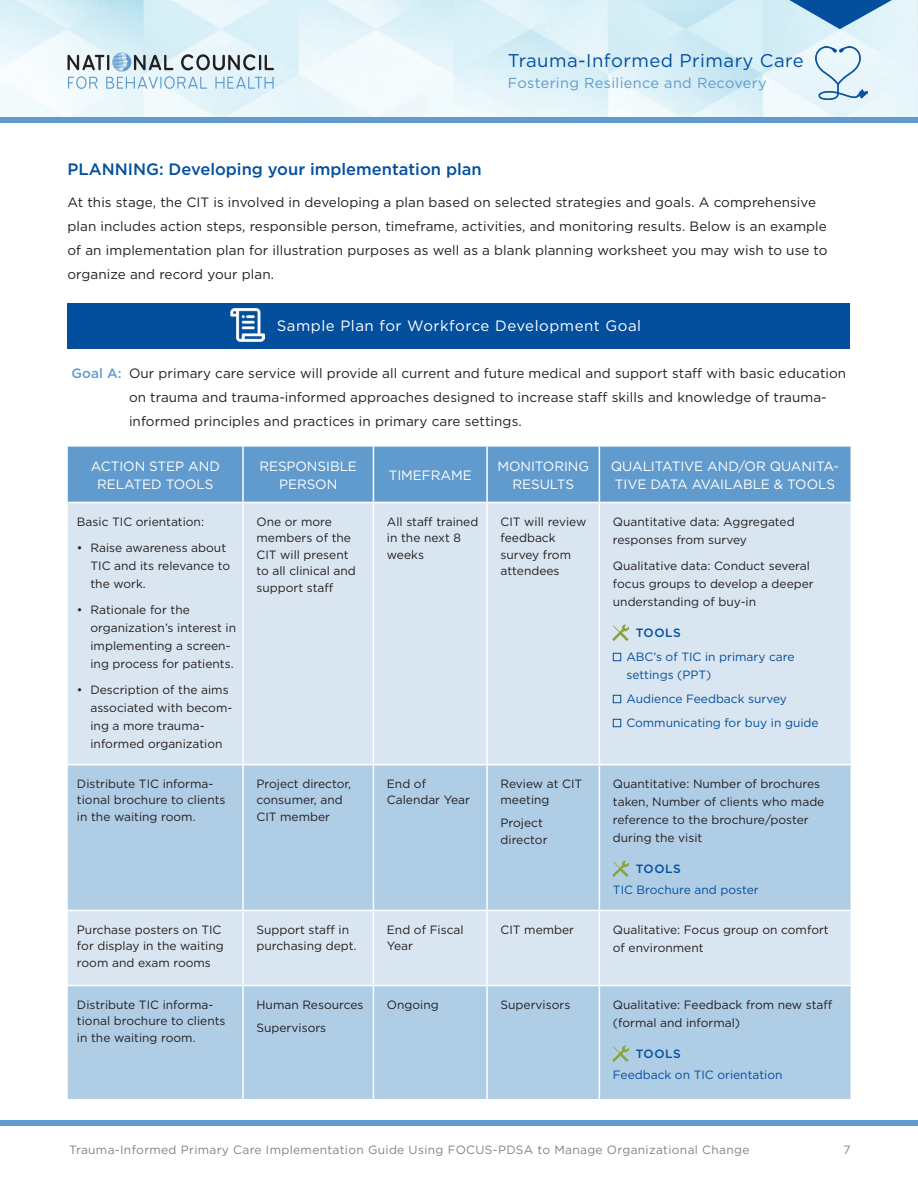
<style>
.page{position:relative;width:918px;height:1188px;background:#fff}
.page>*{position:absolute;margin:0;border:0;box-sizing:border-box;transform-origin:0 0}
.t1{font:18.45px "Gotham";letter-spacing:.025em;color:#034f9e}
.t2{font:500 16.5px "Gotham";color:#034f9e}
.t3{font:15px "Gotham";letter-spacing:.035em;color:#fff}
.t4{font:14.55px "Gotham";letter-spacing:.025em;color:#619bcd}
.t5{font:13.5px/24px "Gotham";letter-spacing:.005em;color:#231f20}
.t6{font:13.5px/18px "Gotham";letter-spacing:-.005em;color:#fff;text-align:center}
.t7{font:12px/16.5px "Gotham";color:#231f20}
.t8{font:12px/18px "Gotham";color:#034f9e}
.t9{font:12px "Gotham";letter-spacing:.025em;color:#818384}
.t10{font:500 12px "Gotham";letter-spacing:.05em;color:#034f9e}
.s1{font-weight:500;color:#619bcd}
</style>
<div class="page">
<img style="left:0;top:0;width:918px;height:118px">
<div style="left:0;top:118px;width:918px;height:5px;background:#619bcd"></div>
<img style="left:816px;top:47px;width:52px;height:52px">
<svg style="left:68px;top:53px;width:206px;height:36px;background:#bdced7"></svg>
<div style="left:0;top:1120px;width:918px;height:6px;background:#619bcd"></div>
<svg style="left:763px;top:0;width:155px;height:29px;background:#92bad9"></svg>
<div style="left:68px;top:303px;width:782px;height:46px;background:#034f9e"></div>
<div style="left:68px;top:447px;width:782px;height:55px;background:#619bcd"></div>
<div style="left:68px;top:503px;width:782px;height:261px;background:#d9e5f0"></div>
<svg style="left:68px;top:765px;width:782px;height:334px;background:#b9d2e8"></svg>
<hr style="left:242px;top:447px;width:2px;height:55px;background:#fff">
<hr style="left:373px;top:447px;width:1px;height:55px;background:#fff">
<hr style="left:486px;top:447px;width:2px;height:55px;background:#fff">
<hr style="left:599px;top:447px;width:1px;height:55px;background:#fff">
<hr style="left:242px;top:503px;width:2px;height:261px;background:#fff">
<hr style="left:373px;top:503px;width:1px;height:261px;background:#fff">
<hr style="left:486px;top:503px;width:2px;height:261px;background:#fff">
<hr style="left:599px;top:503px;width:1px;height:261px;background:#fff">
<hr style="left:242px;top:765px;width:2px;height:145px;background:#fff">
<hr style="left:373px;top:765px;width:1px;height:145px;background:#fff">
<hr style="left:486px;top:765px;width:2px;height:145px;background:#fff">
<hr style="left:599px;top:765px;width:1px;height:145px;background:#fff">
<hr style="left:242px;top:911px;width:2px;height:74px;background:#fff">
<hr style="left:373px;top:911px;width:1px;height:74px;background:#fff">
<hr style="left:486px;top:911px;width:2px;height:74px;background:#fff">
<hr style="left:599px;top:911px;width:1px;height:74px;background:#fff">
<hr style="left:242px;top:986px;width:2px;height:113px;background:#fff">
<hr style="left:373px;top:986px;width:1px;height:113px;background:#fff">
<hr style="left:486px;top:986px;width:2px;height:113px;background:#fff">
<hr style="left:599px;top:986px;width:1px;height:113px;background:#fff">
<hr style="left:68px;top:910px;width:175px;height:1px;background:#fff">
<hr style="left:243px;top:910px;width:130px;height:1px;background:#fff">
<hr style="left:373px;top:910px;width:114px;height:1px;background:#fff">
<hr style="left:487px;top:910px;width:112px;height:1px;background:#fff">
<hr style="left:599px;top:910px;width:251px;height:1px;background:#fff">
<hr style="left:68px;top:985px;width:175px;height:1px;background:#fff">
<hr style="left:243px;top:985px;width:130px;height:1px;background:#fff">
<hr style="left:373px;top:985px;width:114px;height:1px;background:#fff">
<hr style="left:487px;top:985px;width:112px;height:1px;background:#fff">
<hr style="left:599px;top:985px;width:251px;height:1px;background:#fff">
<img style="left:613px;top:624px;width:16px;height:16px">
<div style="left:613px;top:653px;width:8px;height:8px;border:1px solid #034f9e"></div>
<div style="left:613px;top:695px;width:8px;height:8px;border:1px solid #034f9e"></div>
<div style="left:613px;top:719px;width:8px;height:8px;border:1px solid #034f9e"></div>
<img style="left:613px;top:860px;width:16px;height:16px">
<img style="left:613px;top:1045px;width:16px;height:16px">
<img style="left:231px;top:309px;width:33px;height:33px">
<h1 class="t1" style="left:508px;top:49px;width:297px">Trauma-Informed Primary Care</h1>
<p class="t4" style="left:508px;top:73px;width:260px">Fostering Resilience and Recovery</p>
<h2 class="t2" style="left:68px;top:159px;width:416px">PLANNING: Developing your implementation plan</h2>
<p class="t5" style="left:68px;top:190px;width:762px">At this stage, the CIT is involved in developing a plan based on selected strategies and goals. A comprehensive plan includes action steps, responsible person, timeframe, activities, and monitoring results. Below is an example of an implementation plan for illustration purposes as well as a blank planning worksheet you may wish to use to organize and record your plan.</p>
<p class="t3" style="left:277px;top:316px;width:366px">Sample Plan for Workforce Development Goal</p>
<p class="t5" style="left:129px;top:361px;width:719px;text-indent:-57px"><span class="s1">Goal A:</span> Our primary care service will provide all current and future medical and support staff with basic education on trauma and trauma-informed approaches designed to increase staff skills and knowledge of trauma&shy;informed principles and practices in primary care settings.</p>
<p class="t6" style="left:91px;top:457px;width:131px">ACTION STEP AND<br>RELATED TOOLS</p>
<p class="t6" style="left:259px;top:457px;width:99px">RESPONSIBLE<br>PERSON</p>
<p class="t6" style="left:389px;top:466px;width:84px">TIMEFRAME</p>
<p class="t6" style="left:497px;top:457px;width:93px">MONITORING<br>RESULTS</p>
<p class="t6" style="left:611px;top:457px;width:230px;text-align:left">QUALITATIVE AND/OR QUANITA-<br>TIVE DATA AVAILABLE &amp; TOOLS</p>
<p class="t7" style="left:77px;top:513px;width:129px">Basic TIC orientation:</p>
<p class="t7" style="left:90px;top:538px;width:141px;line-height:18px;text-indent:-14px">• Raise awareness about<br>TIC and its relevance to the work.</p>
<p class="t7" style="left:90px;top:600px;width:147px;line-height:18px;text-indent:-14px">• Rationale for the organization’s interest in implementing a screen&shy;ing process for patients.</p>
<p class="t7" style="left:90px;top:680px;width:143px;line-height:18px;text-indent:-14px">• Description of the aims associated with becom&shy;ing a more trauma&shy;informed organization</p>
<p class="t7" style="left:256px;top:513px;width:101px">One or more members of the<br>CIT will present to all clinical and support staff</p>
<p class="t7" style="left:387px;top:513px;width:93px">All staff trained in the next 8 weeks</p>
<p class="t7" style="left:501px;top:513px;width:87px">CIT will review feedback survey from attendees</p>
<p class="t7" style="left:613px;top:512px;width:183px;line-height:18px">Quantitative data: Aggregated responses from survey</p>
<p class="t7" style="left:613px;top:556px;width:202px;line-height:18px">Qualitative data: Conduct several focus groups to develop a deeper understanding of buy-in</p>
<p class="t10" style="left:636px;top:625px;width:47px">TOOLS</p>
<p class="t8" style="left:626px;top:648px;width:170px">ABC’s of TIC in primary care settings (PPT)</p>
<p class="t8" style="left:626px;top:687px;width:194px;line-height:24px">Audience Feedback survey<br>Communicating for buy in guide</p>
<p class="t7" style="left:77px;top:775px;width:150px">Distribute TIC informa&shy;tional brochure to clients in the waiting room.</p>
<p class="t7" style="left:256px;top:775px;width:96px">Project director, consumer, and<br>CIT member</p>
<p class="t7" style="left:387px;top:775px;width:85px">End of<br>Calendar Year</p>
<p class="t7" style="left:501px;top:775px;width:83px">Review at CIT meeting</p>
<p class="t7" style="left:501px;top:815px;width:48px">Project director</p>
<p class="t7" style="left:613px;top:774px;width:213px;line-height:18px">Quantitative: Number of brochures taken, Number of clients who made reference to the brochure/poster during the visit</p>
<p class="t10" style="left:636px;top:861px;width:47px">TOOLS</p>
<p class="t8" style="left:613px;top:881px;width:147px">TIC Brochure and poster</p>
<p class="t7" style="left:77px;top:921px;width:148px">Purchase posters on TIC for display in the waiting room and exam rooms</p>
<p class="t7" style="left:257px;top:921px;width:102px">Support staff in purchasing dept.</p>
<p class="t7" style="left:387px;top:921px;width:78px">End of Fiscal<br>Year</p>
<p class="t7" style="left:501px;top:921px;width:75px">CIT member</p>
<p class="t7" style="left:613px;top:920px;width:217px;line-height:18px">Qualitative: Focus group on comfort of environment</p>
<p class="t7" style="left:77px;top:996px;width:150px">Distribute TIC informa&shy;tional brochure to clients in the waiting room.</p>
<p class="t7" style="left:257px;top:992px;width:108px;line-height:23.2px">Human Resources<br>Supervisors</p>
<p class="t7" style="left:387px;top:996px;width:53px">Ongoing</p>
<p class="t7" style="left:501px;top:996px;width:71px">Supervisors</p>
<p class="t7" style="left:613px;top:995px;width:221px;line-height:18px">Qualitative: Feedback from new staff (formal and informal)</p>
<p class="t10" style="left:636px;top:1046px;width:47px">TOOLS</p>
<p class="t8" style="left:613px;top:1066px;width:171px">Feedback on TIC orientation</p>
<p class="t9" style="left:69px;top:1142px;width:682px">Trauma-Informed Primary Care Implementation Guide Using FOCUS-PDSA to Manage Organizational Change</p>
<p class="t9" style="left:843px;top:1142px;width:9px">7</p>
</div>
